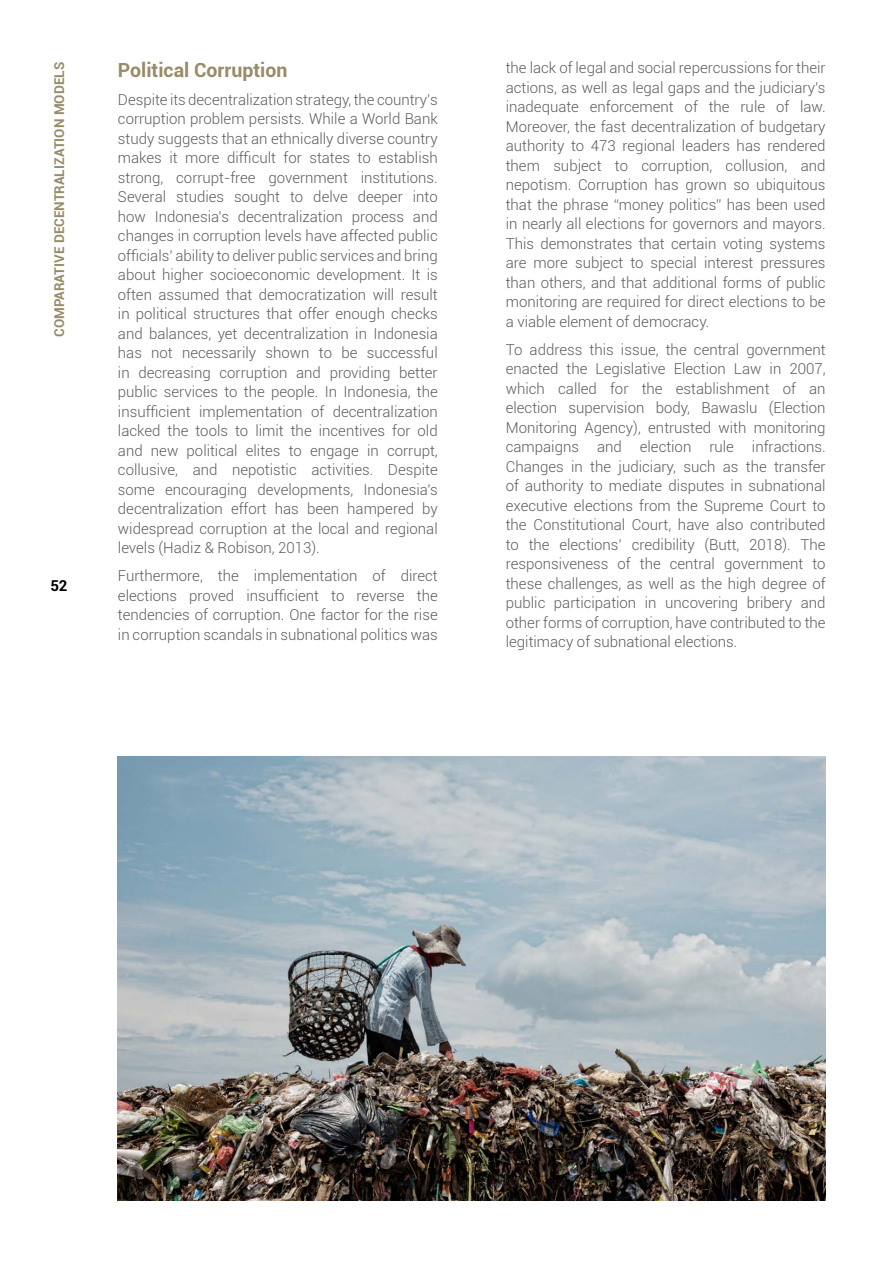
<style>
.page{position:relative;width:893px;height:1263px;background:#fff}
.page>*{position:absolute;margin:0;border:0;box-sizing:border-box;transform-origin:0 0}
.t1{font:700 19.5px "Roboto";color:#988b68}
.t2{font:300 15px/19.5px "Roboto";color:#5c5c5c;text-align:justify}
.t3{font:700 15px "Roboto";color:#000}
.t4{font:700 13.5px "Roboto";color:#988b68}
</style>
<div class="page">
<img style="left:118px;top:757px;width:708px;height:443px">
<p class="t4" style="left:50px;top:337px;width:276px;rotate:-90deg">COMPARATIVE DECENTRALIZATION MODELS</p>
<p class="t3" style="left:50px;top:575px;width:19px">52</p>
<h1 class="t1" style="left:118px;top:56px;width:171px">Political Corruption</h1>
<p class="t2" style="left:118px;top:89px;width:321px">Despite its decentralization strategy, the country's corruption problem persists. While a World Bank study suggests that an ethnically diverse country makes it more difficult for states to establish strong, corrupt-free government institutions.<br>Several studies sought to delve deeper into how Indonesia's decentralization process and changes in corruption levels have affected public officials’ ability to deliver public services and bring about higher socioeconomic development. It is often assumed that democratization will result in political structures that offer enough checks and balances, yet decentralization in Indonesia has not necessarily shown to be successful in decreasing corruption and providing better public services to the people. In Indonesia, the insufficient implementation of decentralization lacked the tools to limit the incentives for old and new political elites to engage in corrupt, collusive, and nepotistic activities. Despite some encouraging developments, Indonesia's decentralization effort has been hampered by widespread corruption at the local and regional levels (Hadiz &amp; Robison, 2013).</p>
<p class="t2" style="left:118px;top:566px;width:321px">Furthermore, the implementation of direct elections proved insufficient to reverse the tendencies of corruption. One factor for the rise in corruption scandals in subnational politics was</p>
<p class="t2" style="left:506px;top:58px;width:321px">the lack of legal and social repercussions for their actions, as well as legal gaps and the judiciary's inadequate enforcement of the rule of law.<br>Moreover, the fast decentralization of budgetary authority to 473 regional leaders has rendered them subject to corruption, collusion, and nepotism. Corruption has grown so ubiquitous that the phrase “money politics” has been used in nearly all elections for governors and mayors.<br>This demonstrates that certain voting systems are more subject to special interest pressures than others, and that additional forms of public monitoring are required for direct elections to be a viable element of democracy.</p>
<p class="t2" style="left:506px;top:339px;width:321px">To address this issue, the central government enacted the Legislative Election Law in 2007, which called for the establishment of an election supervision body, Bawaslu (Election Monitoring Agency), entrusted with monitoring campaigns and election rule infractions.<br>Changes in the judiciary, such as the transfer of authority to mediate disputes in subnational executive elections from the Supreme Court to the Constitutional Court, have also contributed to the elections’ credibility (Butt, 2018). The responsiveness of the central government to these challenges, as well as the high degree of public participation in uncovering bribery and other forms of corruption, have contributed to the legitimacy of subnational elections.</p>
</div>
